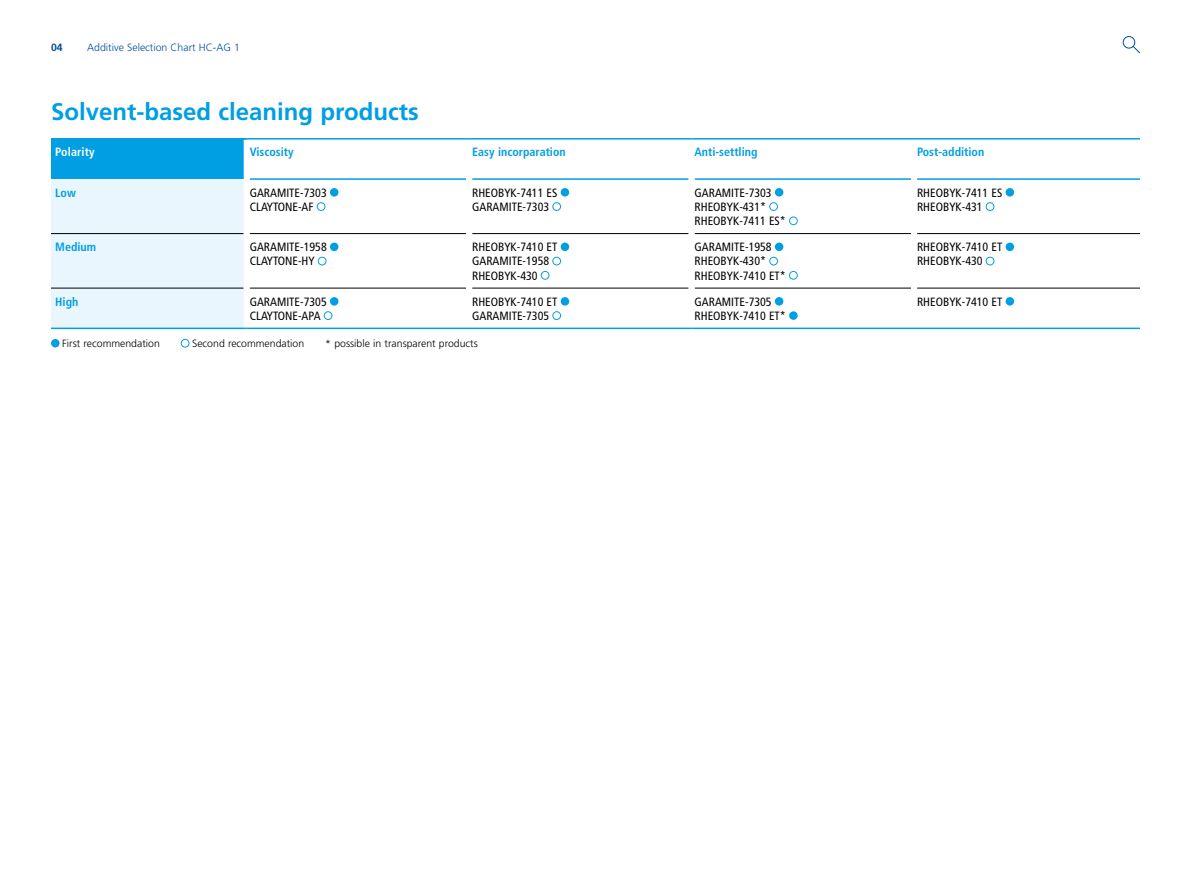
<style>
.page{position:relative;width:1191px;height:893px;background:#fff}
.page>*{position:absolute;margin:0;border:0;box-sizing:border-box;transform-origin:0 0}
.t1{font:700 24px "Frutiger LT Pro";color:#009ee3}
.t2{font:condensed 12px/14.2px "Frutiger LT Pro";color:#000}
.t3{font:700 condensed 12px "Frutiger LT Pro";color:#009ee3}
.t4{font:700 condensed 12px "Frutiger LT Pro";letter-spacing:.01em;color:#fff}
.t5{font:300 10.5px "Frutiger LT Pro";color:#000}
.t6{font:300 10.5px "Frutiger LT Pro";color:#004e9e}
.t7{font:700 10.5px "Frutiger LT Pro";color:#004e9e}
</style>
<div class="page">
<div style="left:51px;top:139px;width:196px;height:40px;background:#009ee3"></div>
<div style="left:51px;top:179px;width:193px;height:149px;background:#eaf6fe"></div>
<hr style="left:51px;top:233px;width:193px;height:1px;background:#000">
<hr style="left:250px;top:233px;width:216px;height:1px;background:#000">
<hr style="left:472px;top:233px;width:216px;height:1px;background:#000">
<hr style="left:694px;top:233px;width:217px;height:1px;background:#000">
<hr style="left:917px;top:233px;width:223px;height:1px;background:#000">
<hr style="left:51px;top:288px;width:193px;height:1px;background:#000">
<hr style="left:250px;top:288px;width:216px;height:1px;background:#000">
<hr style="left:472px;top:288px;width:216px;height:1px;background:#000">
<hr style="left:694px;top:288px;width:217px;height:1px;background:#000">
<hr style="left:917px;top:288px;width:223px;height:1px;background:#000">
<hr style="left:250px;top:178px;width:216px;height:2px;background:#009ee3">
<hr style="left:472px;top:178px;width:216px;height:2px;background:#009ee3">
<hr style="left:694px;top:178px;width:217px;height:2px;background:#009ee3">
<hr style="left:917px;top:178px;width:223px;height:2px;background:#009ee3">
<div style="left:244px;top:140px;width:6px;height:39px;background:#fff"></div>
<hr style="left:51px;top:138px;width:196px;height:2px;background:#009ee3">
<hr style="left:247px;top:138px;width:222px;height:2px;background:#009ee3">
<hr style="left:469px;top:138px;width:222px;height:2px;background:#009ee3">
<hr style="left:691px;top:138px;width:223px;height:2px;background:#009ee3">
<hr style="left:914px;top:138px;width:226px;height:2px;background:#009ee3">
<hr style="left:51px;top:328px;width:196px;height:1px;background:#009ee3">
<hr style="left:247px;top:328px;width:222px;height:1px;background:#009ee3">
<hr style="left:469px;top:328px;width:222px;height:1px;background:#009ee3">
<hr style="left:691px;top:328px;width:223px;height:1px;background:#009ee3">
<hr style="left:914px;top:328px;width:226px;height:1px;background:#009ee3">
<div style="left:330px;top:188px;width:8px;height:9px;background:#009ee3;border-radius:50%"></div>
<div style="left:317px;top:202px;width:8px;height:9px;border:1px solid #009ee3;border-radius:50%"></div>
<svg style="left:560px;top:188px;width:9px;height:9px"></svg>
<div style="left:552px;top:202px;width:9px;height:9px;border:1px solid #009ee3;border-radius:50%"></div>
<div style="left:775px;top:188px;width:8px;height:9px;background:#009ee3;border-radius:50%"></div>
<div style="left:769px;top:202px;width:9px;height:9px;border:1px solid #009ee3;border-radius:50%"></div>
<div style="left:789px;top:217px;width:8px;height:8px;border:1px solid #009ee3;border-radius:50%"></div>
<div style="left:1005px;top:188px;width:9px;height:9px;background:#009ee3;border-radius:50%"></div>
<div style="left:985px;top:202px;width:9px;height:9px;border:1px solid #009ee3;border-radius:50%"></div>
<div style="left:330px;top:243px;width:8px;height:8px;background:#009ee3;border-radius:50%"></div>
<div style="left:318px;top:257px;width:8px;height:8px;border:1px solid #009ee3;border-radius:50%"></div>
<div style="left:560px;top:243px;width:9px;height:8px;background:#009ee3;border-radius:50%"></div>
<div style="left:552px;top:257px;width:9px;height:8px;border:1px solid #009ee3;border-radius:50%"></div>
<div style="left:541px;top:271px;width:8px;height:9px;border:1px solid #009ee3;border-radius:50%"></div>
<div style="left:775px;top:243px;width:8px;height:8px;background:#009ee3;border-radius:50%"></div>
<div style="left:769px;top:257px;width:9px;height:8px;border:1px solid #009ee3;border-radius:50%"></div>
<div style="left:789px;top:271px;width:8px;height:9px;border:1px solid #009ee3;border-radius:50%"></div>
<div style="left:1005px;top:243px;width:9px;height:8px;background:#009ee3;border-radius:50%"></div>
<div style="left:985px;top:257px;width:9px;height:8px;border:1px solid #009ee3;border-radius:50%"></div>
<div style="left:330px;top:297px;width:8px;height:9px;background:#009ee3;border-radius:50%"></div>
<div style="left:324px;top:311px;width:8px;height:9px;border:1px solid #009ee3;border-radius:50%"></div>
<svg style="left:560px;top:297px;width:9px;height:9px"></svg>
<div style="left:552px;top:311px;width:9px;height:9px;border:1px solid #009ee3;border-radius:50%"></div>
<div style="left:775px;top:297px;width:8px;height:9px;background:#009ee3;border-radius:50%"></div>
<div style="left:789px;top:311px;width:8px;height:9px;background:#009ee3;border-radius:50%"></div>
<div style="left:1005px;top:297px;width:9px;height:9px;background:#009ee3;border-radius:50%"></div>
<div style="left:51px;top:339px;width:9px;height:8px;background:#009ee3;border-radius:50%"></div>
<div style="left:181px;top:339px;width:8px;height:8px;border:1px solid #009ee3;border-radius:50%"></div>
<svg style="left:1132px;top:45px;width:8px;height:9px"></svg>
<div style="left:1122px;top:36px;width:13px;height:12px;border:1px solid #004e9e;border-radius:50%"></div>
<p class="t7" style="left:51px;top:41px;width:13px">04</p>
<p class="t6" style="left:87px;top:41px;width:154px">Additive Selection Chart HC-AG 1</p>
<h1 class="t1" style="left:51px;top:97px;width:369px">Solvent-based cleaning products</h1>
<p class="t4" style="left:55px;top:145px;width:41px">Polarity</p>
<p class="t3" style="left:250px;top:145px;width:46px">Viscosity</p>
<p class="t3" style="left:472px;top:145px;width:95px">Easy incorparation</p>
<p class="t3" style="left:694px;top:145px;width:64px">Anti-settling</p>
<p class="t3" style="left:917px;top:145px;width:69px">Post-addition</p>
<p class="t3" style="left:55px;top:185px;width:22px">Low</p>
<p class="t2" style="left:250px;top:185px;width:79px">GARAMITE-7303<br>CLAYTONE-AF</p>
<p class="t2" style="left:472px;top:185px;width:87px">RHEOBYK-7411 ES<br>GARAMITE-7303</p>
<p class="t2" style="left:694px;top:185px;width:93px">GARAMITE-7303<br>RHEOBYK-431*<br>RHEOBYK-7411 ES*</p>
<p class="t2" style="left:917px;top:185px;width:87px">RHEOBYK-7411 ES<br>RHEOBYK-431</p>
<p class="t3" style="left:55px;top:240px;width:42px">Medium</p>
<p class="t2" style="left:250px;top:240px;width:79px">GARAMITE-1958<br>CLAYTONE-HY</p>
<p class="t2" style="left:472px;top:240px;width:87px">RHEOBYK-7410 ET<br>GARAMITE-1958<br>RHEOBYK-430</p>
<p class="t2" style="left:694px;top:240px;width:93px">GARAMITE-1958<br>RHEOBYK-430*<br>RHEOBYK-7410 ET*</p>
<p class="t2" style="left:917px;top:240px;width:87px">RHEOBYK-7410 ET<br>RHEOBYK-430</p>
<p class="t3" style="left:55px;top:294px;width:25px">High</p>
<p class="t2" style="left:250px;top:294px;width:79px">GARAMITE-7305<br>CLAYTONE-APA</p>
<p class="t2" style="left:472px;top:294px;width:87px">RHEOBYK-7410 ET<br>GARAMITE-7305</p>
<p class="t2" style="left:694px;top:294px;width:93px">GARAMITE-7305<br>RHEOBYK-7410 ET*</p>
<p class="t2" style="left:917px;top:294px;width:87px">RHEOBYK-7410 ET</p>
<p class="t5" style="left:62px;top:338px;width:99px">First recommendation</p>
<p class="t5" style="left:192px;top:338px;width:114px">Second recommendation</p>
<p class="t5" style="left:325px;top:338px;width:154px">* possible in transparent products</p>
</div>
